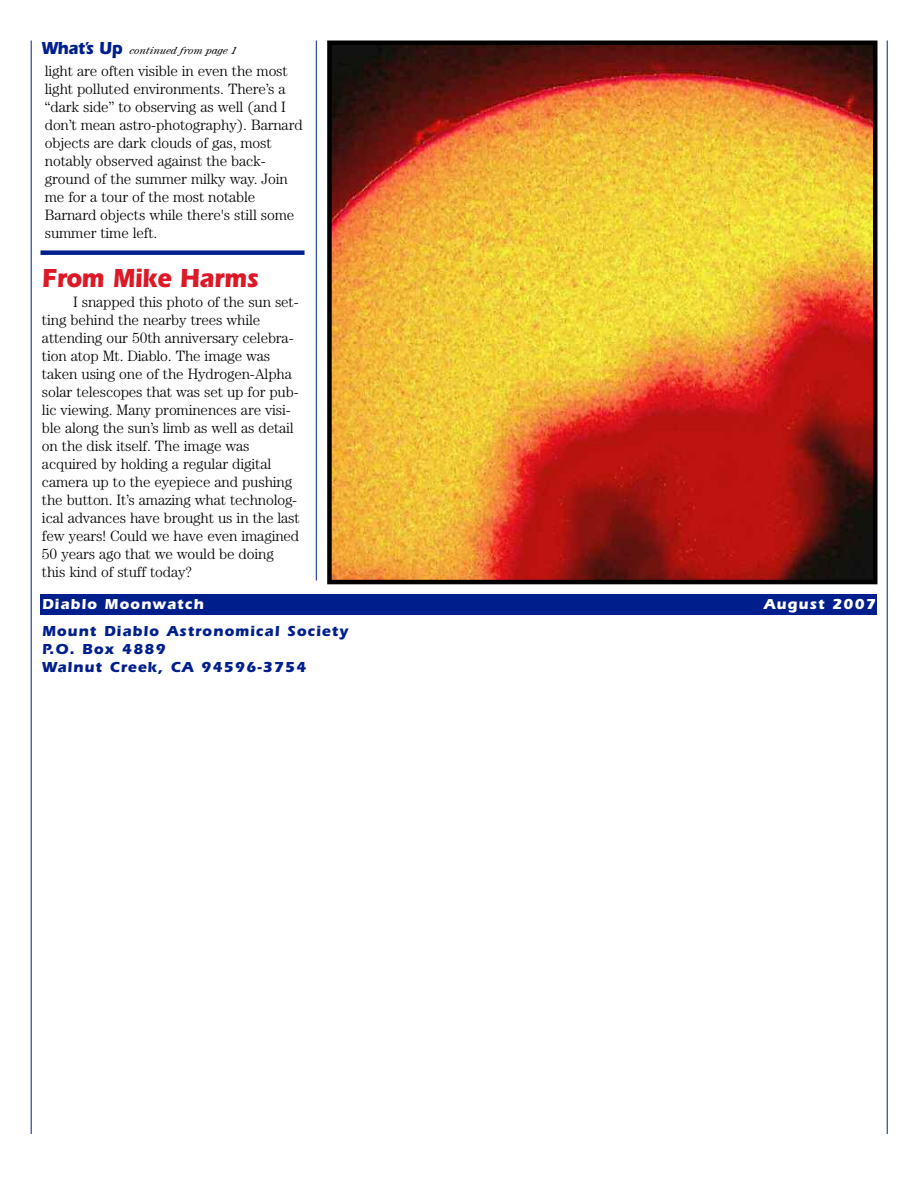
<style>
.page{position:relative;width:918px;height:1188px;background:#fff}
.page>*{position:absolute;margin:0;border:0;box-sizing:border-box;transform-origin:0 0}
.t1{font:700 27px "Itc Eras";letter-spacing:-.015em;color:#dc1927;scale:.9 1}
.t2{font:300 15px/18px "Century";letter-spacing:-.01em;color:#000}
.t3{font:700 15px/18px "Itc Eras";letter-spacing:.07em;color:#001f8d}
.t4{font:700 15px "Itc Eras";letter-spacing:.07em;color:#fff}
.t5{font:italic 10.5px "Century";color:#000}
.s1{font-family:"Itc Eras";font-weight:700;font-style:normal;font-size:18px;color:#001f8d}
</style>
<div class="page">
<hr style="left:31px;top:40px;width:1px;height:1094px;background:#001f8d">
<hr style="left:887px;top:40px;width:1px;height:1094px;background:#001f8d">
<div style="left:40px;top:594px;width:838px;height:20px;background:#001f8d"></div>
<hr style="left:316px;top:40px;width:1px;height:540px;background:#001f8d">
<div style="left:40px;top:250px;width:265px;height:5px;background:#001f8d"></div>
<img style="left:332px;top:45px;width:541px;height:534px">
<div style="left:327px;top:40px;width:551px;height:544px;border:4px solid #000"></div>
<p class="t5" style="left:42px;top:47px;width:198px"><span class="s1">W h a t ’s U p</span> continued from page 1</p>
<p class="t2" style="left:45px;top:63px;width:259px">light are often visible in even the most light polluted environments. There’s a “dark side” to observing as well (and I don’t mean astro-photography). Barnard objects are dark clouds of gas, most notably observed against the back&shy;ground of the summer milky way. Join me for a tour of the most notable Barnard objects while there's still some summer time left.</p>
<h1 class="t1" style="left:42px;top:268px;width:242px">From Mike Harms</h1>
<p class="t2" style="left:42px;top:295px;width:259px;text-indent:31px">I snapped this photo of the sun set&shy;ting behind the nearby trees while attending our 50th anniversary celebra&shy;tion atop Mt. Diablo. The image was taken using one of the Hydrogen-Alpha solar telescopes that was set up for pub&shy;lic viewing. Many prominences are visi&shy;ble along the sun’s limb as well as detail on the disk itself. The image was acquired by holding a regular digital camera up to the eyepiece and pushing the button. It’s amazing what technolog&shy;ical advances have brought us in the last few years! Could we have even imagined 50 years ago that we would be doing this kind of stuff today?</p>
<p class="t4" style="left:42px;top:599px;width:163px">Diablo Moonwatch</p>
<p class="t4" style="left:764px;top:599px;width:114px">August 2007</p>
<p class="t3" style="left:42px;top:623px;width:308px">Mount Diablo Astronomical Society<br>P.O. Box 4889<br>Walnut Creek, CA 94596-3754</p>
</div>
